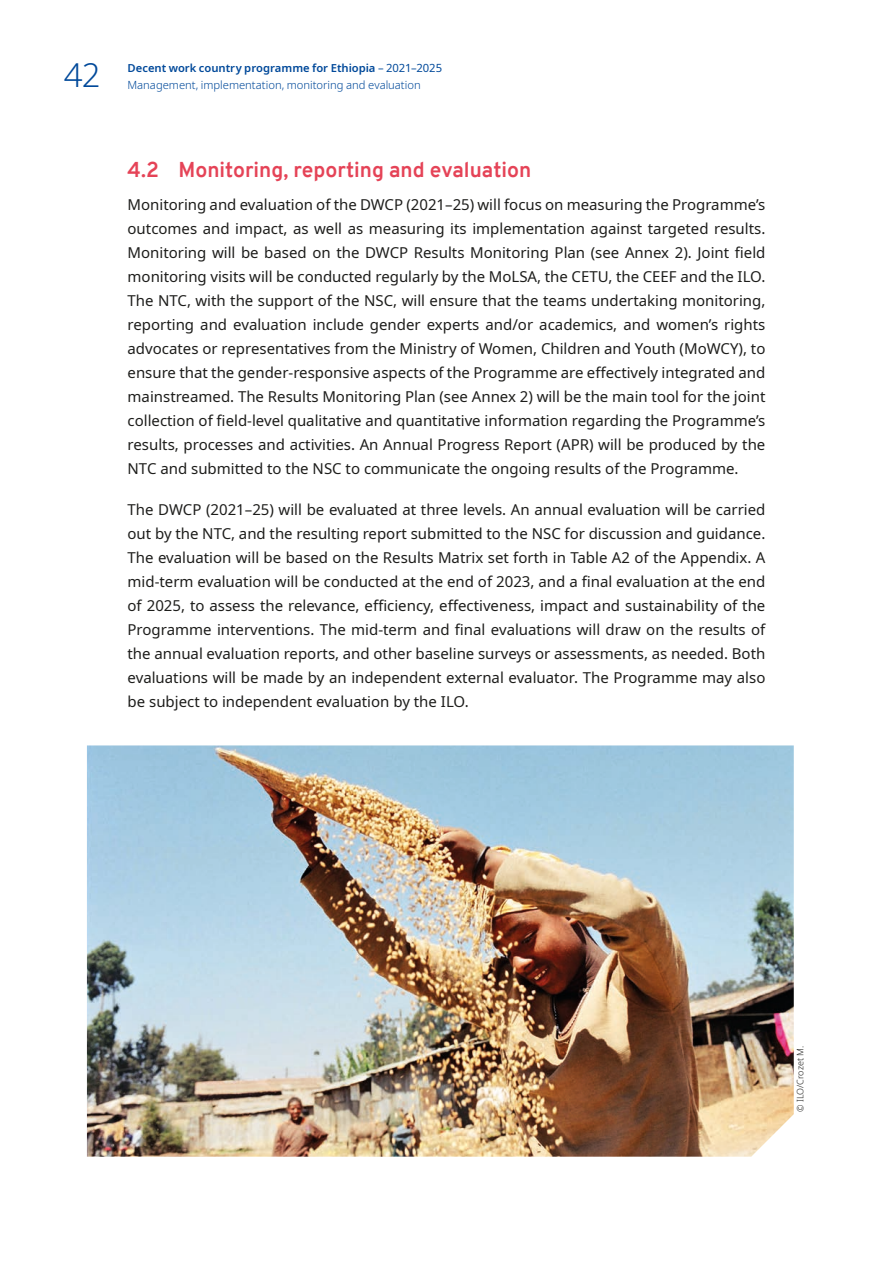
<style>
.page{position:relative;width:893px;height:1263px;background:#fff}
.page>*{position:absolute;margin:0;border:0;box-sizing:border-box;transform-origin:0 0}
.t1{font:300 33px "Noto Sans";color:#00499a}
.t2{font:700 21px "Overpass";color:#e54357}
.t3{font:15px/24px "Noto Sans";color:#1d1d1b;text-align:justify}
.t4{font:300 11.25px/16.8px "Noto Sans";color:#00499a}
.t5{font:300 9px "Noto Sans";color:#1d1d1b}
.s1{font-weight:600}
.s2{font-weight:400}
</style>
<div class="page">
<img style="left:87px;top:745px;width:707px;height:412px">
<h1 class="t1" style="left:64px;top:52px;width:38px">42</h1>
<p class="t4" style="left:128px;top:60px;width:316px"><span class="s1">Decent work country programme for Ethiopia</span> <span class="s2">– 2021–2025<br></span>Management, implementation, monitoring and evaluation</p>
<h2 class="t2" style="left:128px;top:155px;width:405px">4.2 Monitoring, reporting and evaluation</h2>
<p class="t3" style="left:128px;top:193px;width:639px">Monitoring and evaluation of the DWCP (2021–25) will focus on measuring the Programme’s outcomes and impact, as well as measuring its implementation against targeted results.<br>Monitoring will be based on the DWCP Results Monitoring Plan (see Annex 2). Joint field monitoring visits will be conducted regularly by the MoLSA, the CETU, the CEEF and the ILO.<br>The NTC, with the support of the NSC, will ensure that the teams undertaking monitoring, reporting and evaluation include gender experts and/or academics, and women’s rights advocates or representatives from the Ministry of Women, Children and Youth (MoWCY), to ensure that the gender-responsive aspects of the Programme are effectively integrated and mainstreamed. The Results Monitoring Plan (see Annex 2) will be the main tool for the joint collection of field-level qualitative and quantitative information regarding the Programme’s results, processes and activities. An Annual Progress Report (APR) will be produced by the NTC and submitted to the NSC to communicate the ongoing results of the Programme.</p>
<p class="t3" style="left:128px;top:498px;width:639px">The DWCP (2021–25) will be evaluated at three levels. An annual evaluation will be carried out by the NTC, and the resulting report submitted to the NSC for discussion and guidance.<br>The evaluation will be based on the Results Matrix set forth in Table A2 of the Appendix. A mid-term evaluation will be conducted at the end of 2023, and a final evaluation at the end of 2025, to assess the relevance, efficiency, effectiveness, impact and sustainability of the Programme interventions. The mid-term and final evaluations will draw on the results of the annual evaluation reports, and other baseline surveys or assessments, as needed. Both evaluations will be made by an independent external evaluator. The Programme may also be subject to independent evaluation by the ILO.</p>
<p class="t5" style="left:794px;top:1112px;width:67px;rotate:-90deg">© ILO/Crozet M.</p>
</div>
